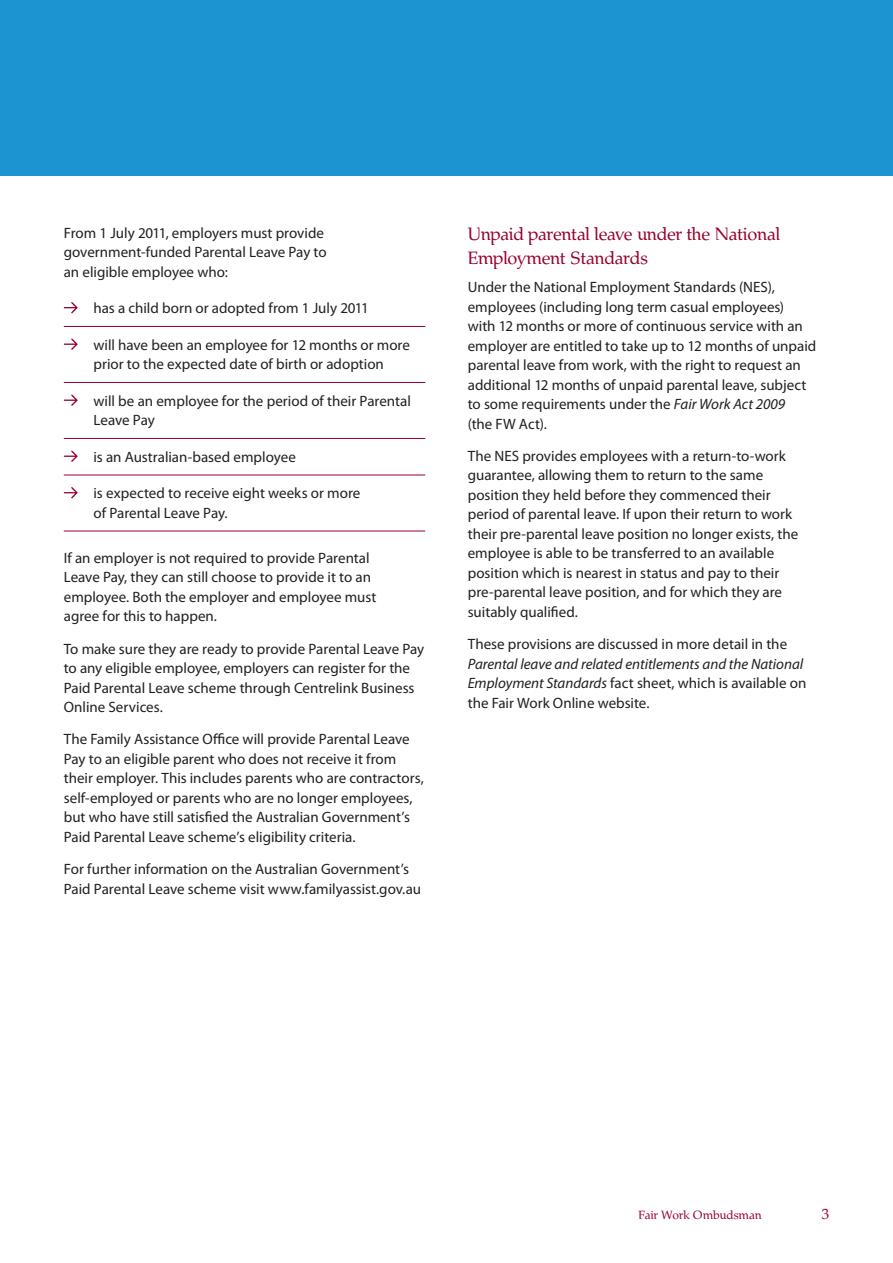
<style>
.page{position:relative;width:893px;height:1263px;background:#fff}
.page>*{position:absolute;margin:0;border:0;box-sizing:border-box;transform-origin:0 0}
.A_head{font:18px/24px "Fair Work";letter-spacing:-.01em;color:#98012d}
.body{font:15px/19.5px "Myriad Pro";color:#231f20}
.body_bullets{font:15px/19.5px "Myriad Pro";color:#231f20}
.body_bullets_last{font:15px/19.5px "Myriad Pro";color:#231f20}
.body-2{font:15px "Fair Work";color:#98012d}
.body-3{font:12px "Fair Work";letter-spacing:.01em;color:#98012d}
.s1{font-style:italic}
</style>
<div class="page">
<div style="left:0;top:0;width:893px;height:176px;background:#1c94d2"></div>
<hr style="left:64px;top:326px;width:361px;height:1px;background:#98012d">
<hr style="left:64px;top:382px;width:361px;height:1px;background:#98012d">
<hr style="left:64px;top:438px;width:361px;height:1px;background:#98012d">
<hr style="left:64px;top:475px;width:361px;height:1px;background:#98012d">
<hr style="left:64px;top:531px;width:361px;height:1px;background:#98012d">
<svg style="left:64px;top:302px;width:14px;height:11px"></svg>
<svg style="left:64px;top:339px;width:14px;height:11px"></svg>
<svg style="left:64px;top:395px;width:14px;height:11px"></svg>
<svg style="left:64px;top:451px;width:14px;height:11px"></svg>
<svg style="left:64px;top:487px;width:14px;height:11px"></svg>
<p class="body" style="left:64px;top:223px;width:264px">From 1 July 2011, employers must provide government-funded Parental Leave Pay to an eligible employee who:</p>
<p class="body_bullets" style="left:94px;top:298px;width:277px">has a child born or adopted from 1 July 2011</p>
<p class="body_bullets" style="left:94px;top:335px;width:318px">will have been an employee for 12 months or more prior to the expected date of birth or adoption</p>
<p class="body_bullets" style="left:94px;top:391px;width:319px">will be an employee for the period of their Parental<br>Leave Pay</p>
<p class="body_bullets" style="left:94px;top:447px;width:204px">is an Australian-based employee</p>
<p class="body_bullets_last" style="left:94px;top:483px;width:268px">is expected to receive eight weeks or more of Parental Leave Pay.</p>
<p class="body" style="left:64px;top:548px;width:314px">If an employer is not required to provide Parental Leave Pay, they can still choose to provide it to an employee. Both the employer and employee must agree for this to happen.</p>
<p class="body" style="left:64px;top:639px;width:362px">To make sure they are ready to provide Parental Leave Pay to any eligible employee, employers can register for the Paid Parental Leave scheme through Centrelink Business Online Services.</p>
<p class="body" style="left:64px;top:729px;width:362px">The Family Assistance Office will provide Parental Leave Pay to an eligible parent who does not receive it from their employer. This includes parents who are contractors, self-employed or parents who are no longer employees, but who have still satisfied the Australian Government’s Paid Parental Leave scheme’s eligibility criteria.</p>
<p class="body" style="left:64px;top:859px;width:359px">For further information on the Australian Government’s<br>Paid Parental Leave scheme visit www.familyassist.gov.au</p>
<p class="A_head" style="left:468px;top:222px;width:314px">Unpaid parental leave under the National<br>Employment Standards</p>
<p class="body" style="left:468px;top:277px;width:350px">Under the National Employment Standards (NES), employees (including long term casual employees)<br>with 12 months or more of continuous service with an employer are entitled to take up to 12 months of unpaid parental leave from work, with the right to request an additional 12 months of unpaid parental leave, subject to some requirements under the <span class="s1">Fair Work Act 2009<br></span>(the FW Act).</p>
<p class="body" style="left:468px;top:446px;width:332px">The NES provides employees with a return-to-work guarantee, allowing them to return to the same position they held before they commenced their period of parental leave. If upon their return to work their pre-parental leave position no longer exists, the employee is able to be transferred to an available position which is nearest in status and pay to their pre-parental leave position, and for which they are suitably qualified.</p>
<p class="body" style="left:468px;top:634px;width:340px">These provisions are discussed in more detail in the <span class="s1">Parental leave and related entitlements and the National Employment Standards</span> fact sheet, which is available on the Fair Work Online website.</p>
<p class="body-3" style="left:639px;top:1208px;width:125px">Fair Work Ombudsman</p>
<p class="body-2" style="left:822px;top:1205px;width:9px">3</p>
</div>
